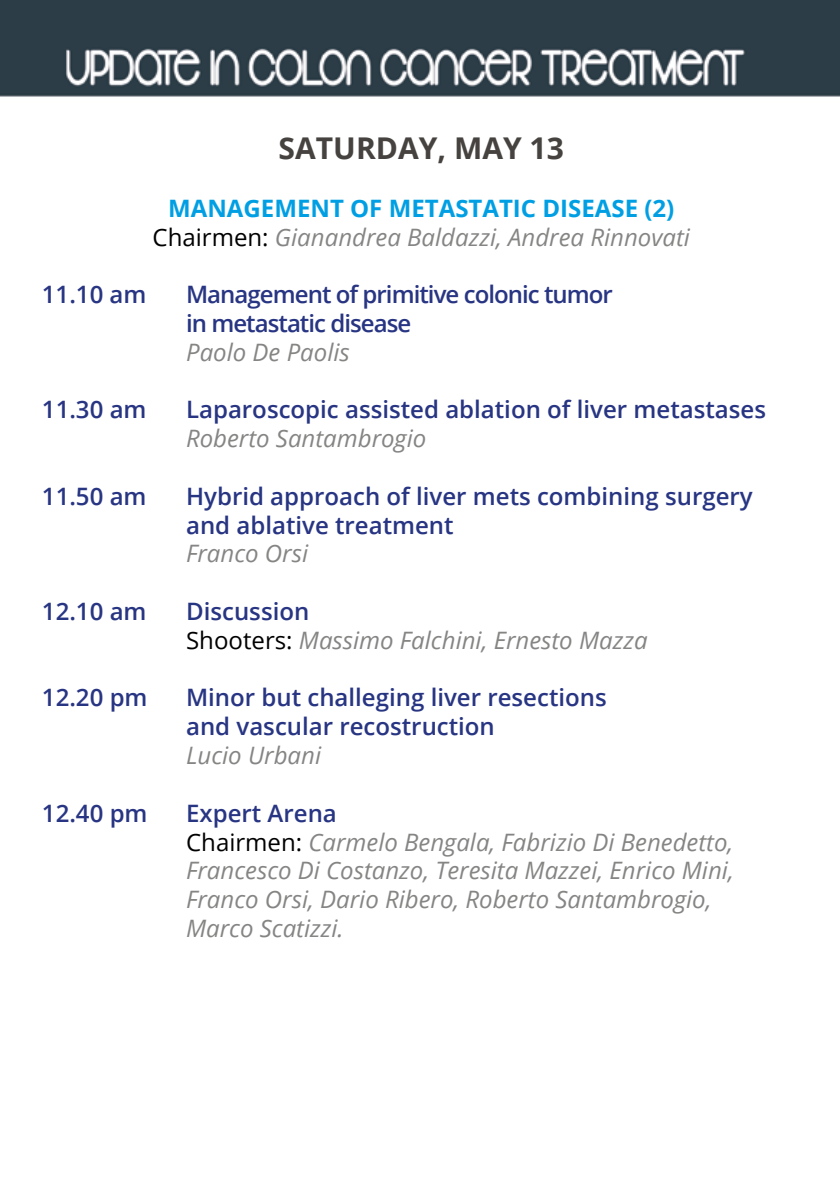
<style>
.page{position:relative;width:840px;height:1191px;background:#fff}
.page>*{position:absolute;margin:0;border:0;box-sizing:border-box;transform-origin:0 0}
.t1{font:700 30px "Open Sans";color:#45423f}
.t2{font:italic 24px/28.8px "Open Sans";color:#858584}
.t3{font:600 24px/28.8px "Open Sans";color:#283583}
.t4{font:600 24px/28.8px "Open Sans";letter-spacing:-.04em;color:#283583}
.s1{font-weight:700;font-style:normal;color:#009fe3}
.s2{font-style:normal;color:#000}
.s3{font-weight:600;font-style:normal;color:#283583}
</style>
<div class="page">
<img style="left:0;top:0;width:839px;height:97px">
<p class="t1" style="left:278px;top:127px;width:286px">SATURDAY, MAY 13</p>
<p class="t2" style="left:152px;top:193px;width:538px;text-align:center"><span class="s1">MANAGEMENT OF METASTATIC DISEASE (2)<br></span><span class="s2">Chairmen:</span> Gianandrea Baldazzi, Andrea Rinnovati</p>
<p class="t3" style="left:42px;top:279px;width:106px">11.10 am</p>
<p class="t4" style="left:186px;top:279px;width:428px">Management of primitive colonic tumor in metastatic disease</p>
<p class="t2" style="left:186px;top:337px;width:165px">Paolo De Paolis</p>
<p class="t3" style="left:42px;top:395px;width:106px">11.30 am</p>
<p class="t3" style="left:186px;top:395px;width:581px">Laparoscopic assisted ablation of liver metastases</p>
<p class="t2" style="left:186px;top:423px;width:241px">Roberto Santambrogio</p>
<p class="t3" style="left:42px;top:481px;width:106px">11.50 am</p>
<p class="t3" style="left:186px;top:481px;width:568px">Hybrid approach of liver mets combining surgery and ablative treatment</p>
<p class="t2" style="left:186px;top:538px;width:123px">Franco Orsi</p>
<p class="t3" style="left:42px;top:596px;width:106px">12.10 am</p>
<p class="t2" style="left:186px;top:596px;width:463px"><span class="s3">Discussion<br></span><span class="s2">Shooters:</span> Massimo Falchini, Ernesto Mazza</p>
<p class="t3" style="left:42px;top:683px;width:107px">12.20 pm</p>
<p class="t3" style="left:186px;top:683px;width:422px">Minor but challeging liver resections and vascular recostruction</p>
<p class="t2" style="left:186px;top:740px;width:136px">Lucio Urbani</p>
<p class="t3" style="left:42px;top:798px;width:107px">12.40 pm</p>
<p class="t2" style="left:186px;top:798px;width:549px"><span class="s3">Expert Arena<br></span><span class="s2">Chairmen:</span> Carmelo Bengala, Fabrizio Di Benedetto, Francesco Di Costanzo, Teresita Mazzei, Enrico Mini, Franco Orsi, Dario Ribero, Roberto Santambrogio, Marco Scatizzi.</p>
</div>
